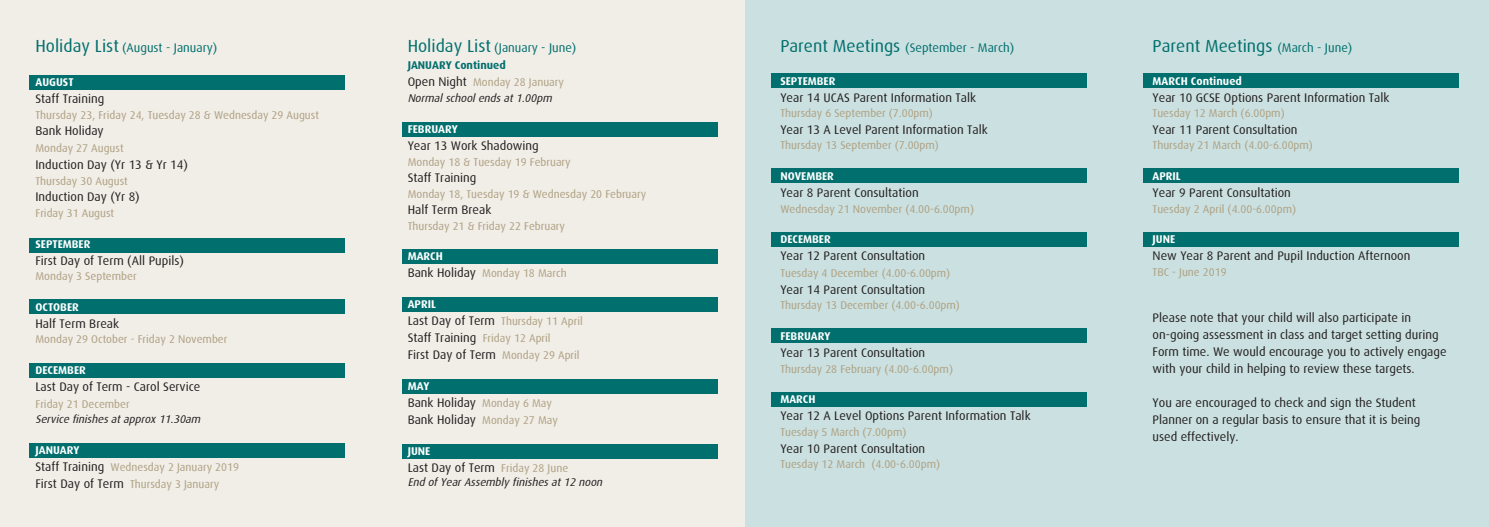
<style>
.page{position:relative;width:1489px;height:527px;background:#fff}
.page>*{position:absolute;margin:0;border:0;box-sizing:border-box;transform-origin:0 0}
.t1{font:17.5px "Dax";color:#006f6d}
.t2{font:12.5px/16.9px "Dax";color:#231f20}
.t3{font:12.5px "Dax";color:#006f6d}
.t4{font:11.25px/16.9px "Dax";color:#aea081}
.t5{font:700 11.25px "Dax";color:#fff}
.t6{font:italic 11.25px "Dax";color:#231f20}
.t7{font:700 11.25px/16.9px "Dax";color:#006f6d}
.s1{font-size:17.5px}
.s2{font-weight:700;color:#fff}
.s3{font-size:12.5px;color:#231f20}
.s4{font-weight:400;font-size:12.5px;color:#231f20}
.s5{font-weight:400;color:#aea081}
.s6{font-size:11.25px;color:#aea081}
.s7{font-size:12.5px}
</style>
<div class="page">
<div style="left:744px;top:0;width:744px;height:526px;background:#cbe0e0"></div>
<div style="left:0;top:0;width:744px;height:526px;background:#f1ede7"></div>
<div style="left:770px;top:73px;width:316px;height:15px;background:#006f6d"></div>
<div style="left:1143px;top:232px;width:315px;height:15px;background:#006f6d"></div>
<div style="left:770px;top:168px;width:316px;height:15px;background:#006f6d"></div>
<div style="left:770px;top:232px;width:316px;height:15px;background:#006f6d"></div>
<div style="left:770px;top:328px;width:316px;height:14px;background:#006f6d"></div>
<div style="left:29px;top:75px;width:315px;height:14px;background:#006f6d"></div>
<div style="left:29px;top:237px;width:315px;height:15px;background:#006f6d"></div>
<div style="left:29px;top:299px;width:315px;height:15px;background:#006f6d"></div>
<div style="left:29px;top:362px;width:315px;height:15px;background:#006f6d"></div>
<div style="left:29px;top:442px;width:315px;height:15px;background:#006f6d"></div>
<div style="left:402px;top:122px;width:315px;height:14px;background:#006f6d"></div>
<div style="left:402px;top:249px;width:315px;height:14px;background:#006f6d"></div>
<div style="left:402px;top:297px;width:315px;height:15px;background:#006f6d"></div>
<div style="left:402px;top:444px;width:315px;height:14px;background:#006f6d"></div>
<div style="left:402px;top:379px;width:315px;height:15px;background:#006f6d"></div>
<div style="left:770px;top:392px;width:316px;height:14px;background:#006f6d"></div>
<div style="left:1143px;top:168px;width:315px;height:15px;background:#006f6d"></div>
<div style="left:1143px;top:73px;width:315px;height:15px;background:#006f6d"></div>
<p class="t3" style="left:35px;top:40px;width:183px"><span class="s1">Holiday List</span> (August - January)</p>
<p class="t5" style="left:35px;top:75px;width:40px">AUGUST</p>
<p class="t2" style="left:35px;top:90px;width:70px">Staff Training</p>
<p class="t4" style="left:35px;top:107px;width:285px">Thursday 23, Friday 24, Tuesday 28 &amp; Wednesday 29 August</p>
<p class="t2" style="left:35px;top:122px;width:70px">Bank Holiday</p>
<p class="t4" style="left:35px;top:140px;width:90px">Monday 27 August</p>
<p class="t2" style="left:35px;top:156px;width:154px">Induction Day (Yr 13 &amp; Yr 14)</p>
<p class="t4" style="left:35px;top:172px;width:94px">Thursday 30 August</p>
<p class="t2" style="left:35px;top:188px;width:106px">Induction Day (Yr 8)</p>
<p class="t4" style="left:35px;top:204px;width:80px">Friday 31 August</p>
<p class="t5" style="left:35px;top:237px;width:57px">SEPTEMBER</p>
<p class="t2" style="left:35px;top:251px;width:150px">First Day of Term (All Pupils)</p>
<p class="t4" style="left:35px;top:267px;width:103px">Monday 3 September</p>
<p class="t5" style="left:35px;top:300px;width:45px">OCTOBER</p>
<p class="t2" style="left:35px;top:314px;width:85px">Half Term Break</p>
<p class="t4" style="left:35px;top:330px;width:193px">Monday 29 October - Friday 2 November</p>
<p class="t5" style="left:35px;top:363px;width:52px">DECEMBER</p>
<p class="t2" style="left:35px;top:377px;width:166px">Last Day of Term - Carol Service</p>
<p class="t4" style="left:35px;top:395px;width:96px">Friday 21 December</p>
<p class="t6" style="left:35px;top:412px;width:169px">Service finishes at approx 11.30am</p>
<p class="t4" style="left:35px;top:441px;width:205px"><span class="s2">JANUARY<br></span><span class="s3">Staff Training</span> Wednesday 2 January 2019<br><span class="s3">First Day of Term</span> Thursday 3 January</p>
<p class="t3" style="left:407px;top:40px;width:170px"><span class="s1">Holiday List</span> (January - June)</p>
<p class="t7" style="left:407px;top:57px;width:158px">JANUARY Continued<br><span class="s4">Open Night</span> <span class="s5">Monday 28 January</span></p>
<p class="t6" style="left:407px;top:92px;width:148px">Normal school ends at 1.00pm</p>
<p class="t5" style="left:407px;top:123px;width:52px">FEBRUARY</p>
<p class="t2" style="left:407px;top:137px;width:132px">Year 13 Work Shadowing</p>
<p class="t4" style="left:407px;top:153px;width:164px">Monday 18 &amp; Tuesday 19 February</p>
<p class="t2" style="left:407px;top:169px;width:70px">Staff Training</p>
<p class="t4" style="left:407px;top:185px;width:240px">Monday 18, Tuesday 19 &amp; Wednesday 20 February</p>
<p class="t2" style="left:407px;top:201px;width:85px">Half Term Break</p>
<p class="t4" style="left:407px;top:217px;width:159px">Thursday 21 &amp; Friday 22 February</p>
<p class="t4" style="left:407px;top:248px;width:160px"><span class="s2">MARCH<br></span><span class="s3">Bank Holiday</span> Monday 18 March</p>
<p class="t4" style="left:407px;top:295px;width:177px"><span class="s2">APRIL<br></span><span class="s3">Last Day of Term</span> Thursday 11 April</p>
<p class="t2" style="left:407px;top:329px;width:173px">Staff Training <span class="s6">Friday 12 April<br></span>First Day of Term <span class="s6">Monday 29 April</span></p>
<p class="t5" style="left:407px;top:379px;width:23px">MAY</p>
<p class="t2" style="left:407px;top:393px;width:152px">Bank Holiday <span class="s6">Monday 6 May<br></span>Bank Holiday <span class="s6">Monday 27 May</span></p>
<p class="t5" style="left:407px;top:444px;width:24px">JUNE</p>
<p class="t2" style="left:407px;top:458px;width:162px">Last Day of Term <span class="s6">Friday 28 June</span></p>
<p class="t6" style="left:407px;top:474px;width:198px">End of Year Assembly finishes at 12 noon</p>
<p class="t3" style="left:780px;top:40px;width:235px"><span class="s1">Parent Meetings</span> (September - March)</p>
<p class="t5" style="left:780px;top:74px;width:57px">SEPTEMBER</p>
<p class="t2" style="left:780px;top:89px;width:197px">Year 14 UCAS Parent Information Talk</p>
<p class="t4" style="left:780px;top:105px;width:154px">Thursday 6 September (7.00pm)</p>
<p class="t2" style="left:780px;top:121px;width:209px">Year 13 A Level Parent Information Talk</p>
<p class="t4" style="left:780px;top:137px;width:160px">Thursday 13 September (7.00pm)</p>
<p class="t5" style="left:780px;top:169px;width:55px">NOVEMBER</p>
<p class="t2" style="left:780px;top:184px;width:140px">Year 8 Parent Consultation</p>
<p class="t4" style="left:780px;top:200px;width:195px">Wednesday 21 November (4.00-6.00pm)</p>
<p class="t5" style="left:780px;top:232px;width:52px">DECEMBER</p>
<p class="t2" style="left:780px;top:247px;width:146px">Year 12 Parent Consultation</p>
<p class="t4" style="left:780px;top:264px;width:171px">Tuesday 4 December (4.00-6.00pm)</p>
<p class="t2" style="left:780px;top:280px;width:146px">Year 14 Parent Consultation</p>
<p class="t4" style="left:780px;top:297px;width:181px">Thursday 13 December (4.00-6.00pm)</p>
<p class="t5" style="left:780px;top:329px;width:52px">FEBRUARY</p>
<p class="t2" style="left:780px;top:343px;width:146px">Year 13 Parent Consultation</p>
<p class="t4" style="left:780px;top:360px;width:174px">Thursday 28 February (4.00-6.00pm)</p>
<p class="t5" style="left:780px;top:392px;width:37px">MARCH</p>
<p class="t2" style="left:780px;top:406px;width:252px">Year 12 A Level Options Parent Information Talk</p>
<p class="t4" style="left:780px;top:423px;width:128px">Tuesday 5 March (7.00pm)</p>
<p class="t2" style="left:780px;top:439px;width:146px">Year 10 Parent Consultation</p>
<p class="t4" style="left:780px;top:455px;width:161px">Tuesday 12 March (4.00-6.00pm)</p>
<h1 class="t1" style="left:1152px;top:35px;width:201px">Parent Meetings <span class="s7">(March - June)</span></h1>
<p class="t5" style="left:1152px;top:74px;width:91px">MARCH Continued</p>
<p class="t2" style="left:1152px;top:89px;width:238px">Year 10 GCSE Options Parent Information Talk</p>
<p class="t4" style="left:1152px;top:105px;width:134px">Tuesday 12 March (6.00pm)</p>
<p class="t2" style="left:1152px;top:121px;width:146px">Year 11 Parent Consultation</p>
<p class="t4" style="left:1152px;top:137px;width:162px">Thursday 21 March (4.00-6.00pm)</p>
<p class="t5" style="left:1152px;top:169px;width:30px">APRIL</p>
<p class="t2" style="left:1152px;top:184px;width:140px">Year 9 Parent Consultation</p>
<p class="t4" style="left:1152px;top:200px;width:145px">Tuesday 2 April (4.00-6.00pm)</p>
<p class="t5" style="left:1152px;top:232px;width:24px">JUNE</p>
<p class="t2" style="left:1152px;top:247px;width:259px">New Year 8 Parent and Pupil Induction Afternoon</p>
<p class="t4" style="left:1152px;top:263px;width:76px">TBC - June 2019</p>
<p class="t2" style="left:1152px;top:309px;width:295px">Please note that your child will also participate in on-going assessment in class and target setting during Form time. We would encourage you to actively engage with your child in helping to review these targets.</p>
<p class="t2" style="left:1152px;top:393px;width:269px">You are encouraged to check and sign the Student<br>Planner on a regular basis to ensure that it is being used effectively.</p>
</div>
